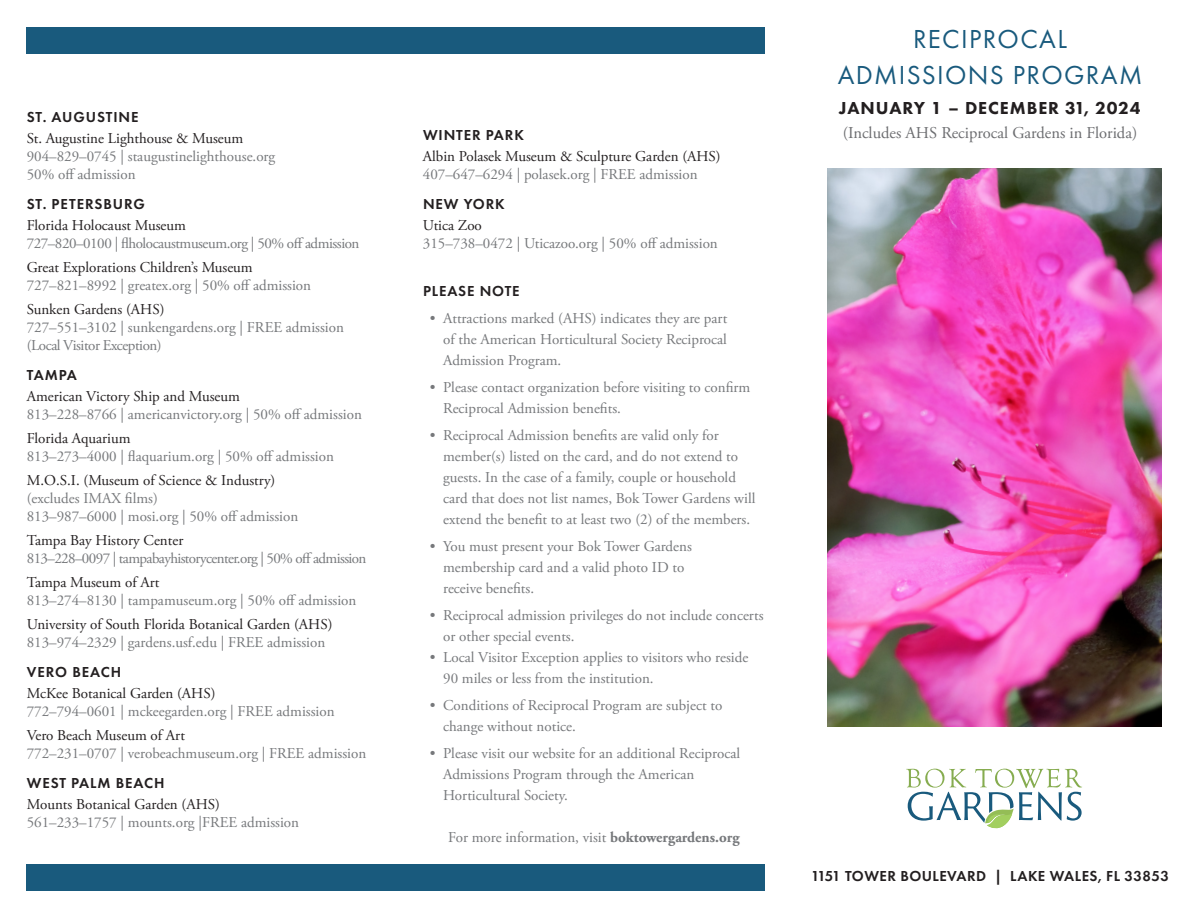
<style>
.page{position:relative;width:1188px;height:918px;background:#fff}
.page>*{position:absolute;margin:0;border:0;box-sizing:border-box;transform-origin:0 0}
.t1{font:27px/36px "Futura PT";letter-spacing:.05em;color:#195a7d;text-align:center}
.t2{font:800 18px "Futura PT";letter-spacing:.05em;color:#231f20}
.t3{font:16.5px "Adobe Garamond Pro";color:#6c6d70}
.t4{font:15px/21px "Adobe Garamond Pro";color:#76787b}
.t5{font:15px/18px "Adobe Garamond Pro";color:#231f20}
.Museum_Title{font:600 15px "Futura PT";letter-spacing:.06em;color:#231f20}
.t6{font:15px "Adobe Garamond Pro";letter-spacing:-.03em;color:#76787b}
.t7{font:15px "Adobe Garamond Pro";letter-spacing:-.04em;color:#76787b}
.Museum_Title-2{font:600 15px "Futura PT";letter-spacing:.03em;color:#231f20}
.s1{color:#76787b}
.s2{font-weight:700}
</style>
<div class="page">
<img style="left:827px;top:168px;width:334px;height:559px">
<div style="left:27px;top:864px;width:738px;height:27px;background:#195a7d"></div>
<div style="left:27px;top:27px;width:738px;height:27px;background:#195a7d"></div>
<svg style="left:906px;top:769px;width:176px;height:60px"></svg>
<p class="Museum_Title" style="left:27px;top:107px;width:113px">ST. AUGUSTINE</p>
<p class="t5" style="left:27px;top:130px;width:218px">St. Augustine Lighthouse &amp; Museum</p>
<p class="t4" style="left:27px;top:146px;width:250px">904–829–0745 | staugustinelighthouse.org</p>
<p class="t4" style="left:27px;top:164px;width:110px">50% off admission</p>
<p class="Museum_Title" style="left:27px;top:194px;width:120px">ST. PETERSBURG</p>
<p class="t5" style="left:27px;top:217px;width:161px">Florida Holocaust Museum</p>
<p class="t6" style="left:27px;top:234px;width:334px">727–820–0100 | flholocaustmuseum.org | 50% off admission</p>
<p class="t5" style="left:27px;top:259px;width:228px">Great Explorations Children’s Museum</p>
<p class="t4" style="left:27px;top:275px;width:286px">727–821–8992 | greatex.org | 50% off admission</p>
<p class="t5" style="left:27px;top:301px;width:139px">Sunken Gardens (AHS)</p>
<p class="t4" style="left:27px;top:317px;width:319px">727–551–3102 | sunkengardens.org | FREE admission</p>
<p class="t6" style="left:27px;top:336px;width:136px">(Local Visitor Exception)</p>
<p class="Museum_Title" style="left:27px;top:365px;width:51px">TAMPA</p>
<p class="t5" style="left:27px;top:388px;width:215px">American Victory Ship and Museum</p>
<p class="t4" style="left:27px;top:404px;width:337px">813–228–8766 | americanvictory.org | 50% off admission</p>
<p class="t5" style="left:27px;top:430px;width:105px">Florida Aquarium</p>
<p class="t4" style="left:27px;top:446px;width:309px">813–273–4000 | flaquarium.org | 50% off admission</p>
<p class="t5" style="left:27px;top:472px;width:250px">M.O.S.I. (Museum of Science &amp; Industry) <span class="s1">(excludes IMAX films)</span></p>
<p class="t4" style="left:27px;top:506px;width:273px">813–987–6000 | mosi.org | 50% off admission</p>
<p class="t5" style="left:27px;top:532px;width:158px">Tampa Bay History Center</p>
<p class="t7" style="left:27px;top:549px;width:341px">813–228–0097 | tampabayhistorycenter.org | 50% off admission</p>
<p class="t5" style="left:27px;top:574px;width:134px">Tampa Museum of Art</p>
<p class="t4" style="left:27px;top:590px;width:331px">813–274–8130 | tampamuseum.org | 50% off admission</p>
<p class="t5" style="left:27px;top:616px;width:307px">University of South Florida Botanical Garden (AHS)<br><span class="s1">813–974–2329 | gardens.usf.edu | FREE admission</span></p>
<p class="Museum_Title" style="left:27px;top:662px;width:96px">VERO BEACH</p>
<p class="t5" style="left:27px;top:685px;width:190px">McKee Botanical Garden (AHS)</p>
<p class="t4" style="left:27px;top:701px;width:309px">772–794–0601 | mckeegarden.org | FREE admission</p>
<p class="t5" style="left:27px;top:727px;width:160px">Vero Beach Museum of Art</p>
<p class="t4" style="left:27px;top:743px;width:341px">772–231–0707 | verobeachmuseum.org | FREE admission</p>
<p class="Museum_Title" style="left:27px;top:773px;width:139px">WEST PALM BEACH</p>
<p class="t5" style="left:27px;top:796px;width:195px">Mounts Botanical Garden (AHS)</p>
<p class="t4" style="left:27px;top:812px;width:274px">561–233–1757 | mounts.org |FREE admission</p>
<p class="Museum_Title" style="left:423px;top:125px;width:102px">WINTER PARK</p>
<p class="t5" style="left:423px;top:148px;width:299px">Albin Polasek Museum &amp; Sculpture Garden (AHS)<br><span class="s1">407–647–6294 | polasek.org | FREE admission</span></p>
<p class="Museum_Title" style="left:423px;top:194px;width:83px">NEW YORK</p>
<p class="t5" style="left:423px;top:217px;width:61px">Utica Zoo</p>
<p class="t4" style="left:423px;top:233px;width:296px">315–738–0472 | Uticazoo.org | 50% off admission</p>
<p class="Museum_Title" style="left:423px;top:281px;width:98px">PLEASE NOTE</p>
<p class="t4" style="left:443px;top:308px;width:286px;text-align:justify;text-indent:-14px">• Attractions marked (AHS) indicates they are part of the American Horticultural Society Reciprocal Admission Program.</p>
<p class="t4" style="left:443px;top:377px;width:309px;text-indent:-14px">• Please contact organization before visiting to confirm<br>Reciprocal Admission benefits.</p>
<p class="t4" style="left:443px;top:425px;width:314px;text-indent:-14px">• Reciprocal Admission benefits are valid only for member(s) listed on the card, and do not extend to guests. In the case of a family, couple or household card that does not list names, Bok Tower Gardens will extend the benefit to at least two (2) of the members.</p>
<p class="t4" style="left:443px;top:536px;width:250px;text-indent:-14px">• You must present your Bok Tower Gardens membership card and a valid photo ID to receive benefits.</p>
<p class="t4" style="left:443px;top:605px;width:322px;text-indent:-14px">• Reciprocal admission privileges do not include concerts or other special events.</p>
<p class="t4" style="left:443px;top:647px;width:307px;text-indent:-14px">• Local Visitor Exception applies to visitors who reside<br>90 miles or less from the institution.</p>
<p class="t4" style="left:443px;top:695px;width:281px;text-indent:-14px">• Conditions of Reciprocal Program are subject to change without notice.</p>
<p class="t4" style="left:443px;top:743px;width:298px;text-indent:-14px">• Please visit our website for an additional Reciprocal<br>Admissions Program through the American<br>Horticultural Society.</p>
<p class="t4" style="left:448px;top:827px;width:293px">For more information, visit <span class="s2">boktowergardens.org</span></p>
<p class="t1" style="left:838px;top:20px;width:306px">RECIPROCAL<br>ADMISSIONS PROGRAM</p>
<p class="t2" style="left:839px;top:96px;width:303px">JANUARY 1 – DECEMBER 31, 2024</p>
<p class="t3" style="left:843px;top:122px;width:296px">(Includes AHS Reciprocal Gardens in Florida)</p>
<p class="Museum_Title-2" style="left:811px;top:867px;width:359px">1151 TOWER BOULEVARD | LAKE WALES, FL 33853</p>
</div>
